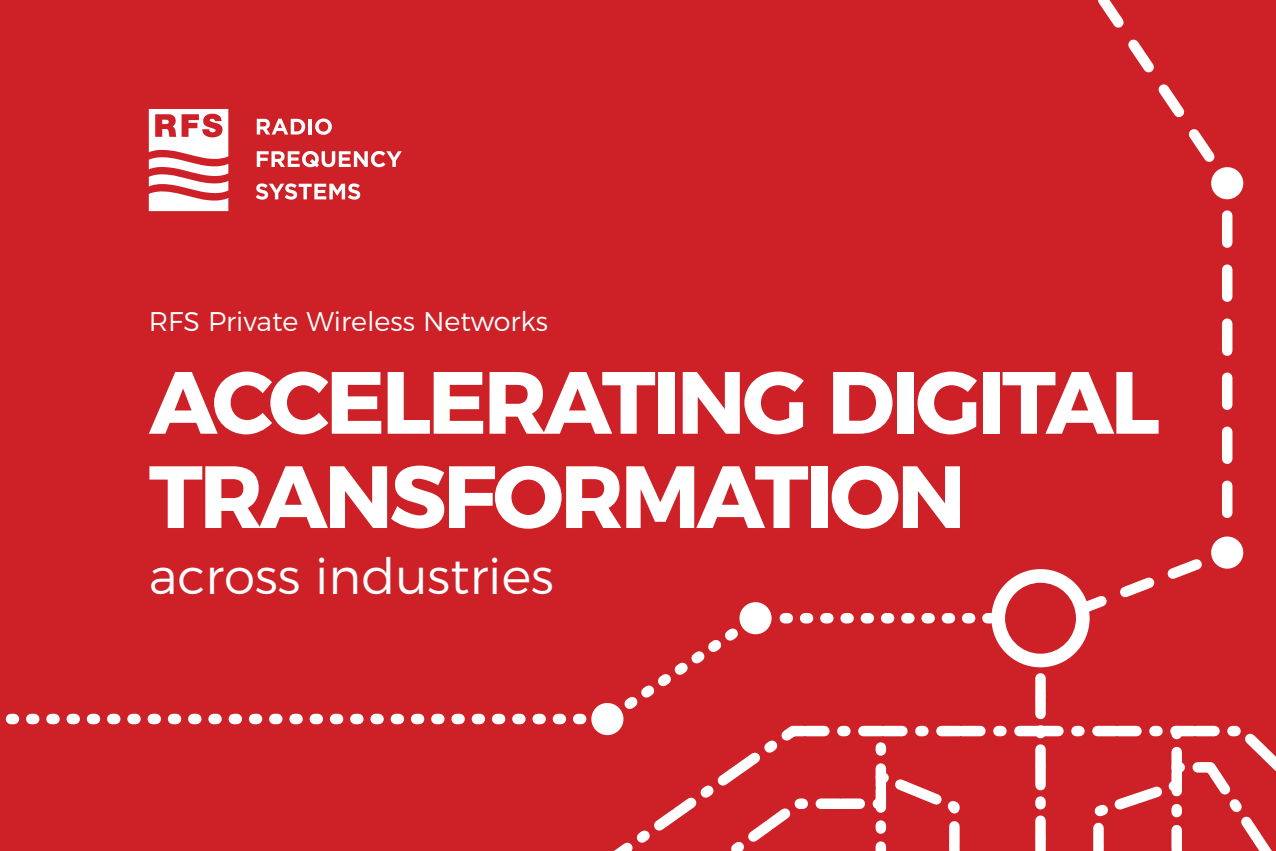
<style>
.page{position:relative;width:1276px;height:851px;background:#fff}
.page>*{position:absolute;margin:0;border:0;box-sizing:border-box;transform-origin:0 0}
.t1{font:700 87.9px/94.2px "Montserrat";letter-spacing:-.04em;color:#fff}
.t2{font:300 49.95px "Montserrat";color:#fff}
.t3{font:300 27px "Montserrat";color:#fff}
</style>
<div class="page">
<div style="left:0;top:0;width:1276px;height:850px;background:#cd2027"></div>
<svg style="left:257px;top:119px;width:48px;height:15px"></svg>
<hr style="left:308px;top:119px;width:4px;height:15px;background:#fff">
<svg style="left:315px;top:118px;width:17px;height:17px"></svg>
<svg style="left:257px;top:151px;width:145px;height:16px"></svg>
<svg style="left:256px;top:183px;width:104px;height:16px"></svg>
<svg style="left:149px;top:109px;width:79px;height:102px"></svg>
<div style="left:991px;top:569px;width:98px;height:98px;background:#fff;border-radius:50%"></div>
<div style="left:1211px;top:536px;width:32px;height:32px;background:#fff;border-radius:50%"></div>
<div style="left:739px;top:602px;width:32px;height:32px;background:#fff;border-radius:50%"></div>
<div style="left:591px;top:702px;width:32px;height:33px;background:#fff;border-radius:50%"></div>
<div style="left:1211px;top:167px;width:32px;height:32px;background:#fff;border-radius:50%"></div>
<div style="left:1005px;top:582px;width:71px;height:71px;background:#cd2027;border-radius:50%"></div>
<svg style="left:1035px;top:678px;width:10px;height:42px"></svg>
<svg style="left:577px;top:720px;width:664px;height:130px"></svg>
<svg style="left:707px;top:747px;width:258px;height:103px"></svg>
<svg style="left:1088px;top:731px;width:188px;height:119px"></svg>
<svg style="left:1098px;top:0;width:125px;height:171px"></svg>
<svg style="left:1222px;top:215px;width:10px;height:299px"></svg>
<svg style="left:1068px;top:559px;width:134px;height:63px"></svg>
<svg style="left:785px;top:613px;width:207px;height:10px"></svg>
<svg style="left:613px;top:619px;width:134px;height:100px"></svg>
<svg style="left:5px;top:713px;width:576px;height:11px"></svg>
<p class="t3" style="left:149px;top:300px;width:401px">RFS Private Wireless Networks</p>
<p class="t1" style="left:149px;top:348px;width:1012px">ACCELERATING DIGITAL<br>TRANSFORMATION</p>
<p class="t2" style="left:149px;top:537px;width:406px">across industries</p>
</div>
